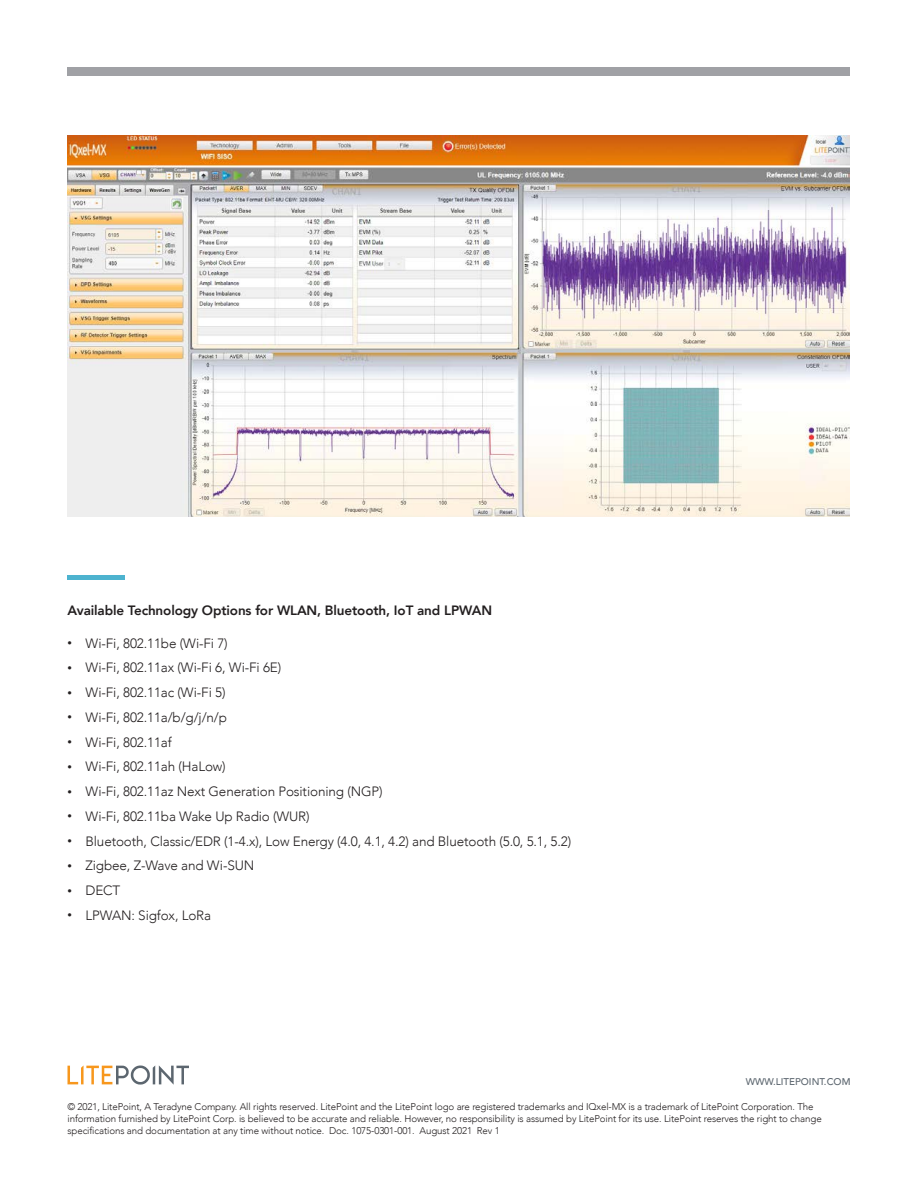
<style>
.page{position:relative;width:918px;height:1188px;background:#fff}
.page>*{position:absolute;margin:0;border:0;box-sizing:border-box;transform-origin:0 0}
.Body_1{font:300 13.5px "Avenir";letter-spacing:-.01em;color:#231f20}
.Body_1-2{font:800 13.5px "Avenir";letter-spacing:-.01em;color:#231f20}
.Folio{font:300 9.75px/12px "Avenir";letter-spacing:-.01em;color:#231f20}
.Folio-2{font:500 9.75px "Avenir";color:#5c666f}
.s1{font-size:9px}
</style>
<div class="page">
<div style="left:68px;top:68px;width:782px;height:8px;background:#a0a1a5"></div>
<svg style="left:67px;top:1065px;width:122px;height:20px"></svg>
<hr style="left:68px;top:575px;width:57px;height:4px;background:#4db3cf">
<img style="left:67px;top:135px;width:782px;height:381px">
<p class="Body_1-2" style="left:68px;top:599px;width:426px">Available Technology Options for WLAN, Bluetooth, IoT and LPWAN</p>
<p class="Body_1" style="left:68px;top:635px;width:162px"><span class="s1">•</span> Wi-Fi, 802.11be (Wi-Fi 7)</p>
<p class="Body_1" style="left:68px;top:660px;width:215px"><span class="s1">•</span> Wi-Fi, 802.11ax (Wi-Fi 6, Wi-Fi 6E)</p>
<p class="Body_1" style="left:68px;top:684px;width:160px"><span class="s1">•</span> Wi-Fi, 802.11ac (Wi-Fi 5)</p>
<p class="Body_1" style="left:68px;top:709px;width:161px"><span class="s1">•</span> Wi-Fi, 802.11a/b/g/j/n/p</p>
<p class="Body_1" style="left:68px;top:734px;width:106px"><span class="s1">•</span> Wi-Fi, 802.11af</p>
<p class="Body_1" style="left:68px;top:759px;width:160px"><span class="s1">•</span> Wi-Fi, 802.11ah (HaLow)</p>
<p class="Body_1" style="left:68px;top:783px;width:317px"><span class="s1">•</span> Wi-Fi, 802.11az Next Generation Positioning (NGP)</p>
<p class="Body_1" style="left:68px;top:808px;width:244px"><span class="s1">•</span> Wi-Fi, 802.11ba Wake Up Radio (WUR)</p>
<p class="Body_1" style="left:68px;top:833px;width:505px"><span class="s1">•</span> Bluetooth, Classic/EDR (1-4.x), Low Energy (4.0, 4.1, 4.2) and Bluetooth (5.0, 5.1, 5.2)</p>
<p class="Body_1" style="left:68px;top:858px;width:188px"><span class="s1">•</span> Zigbee, Z-Wave and Wi-SUN</p>
<p class="Body_1" style="left:68px;top:882px;width:54px"><span class="s1">•</span> DECT</p>
<p class="Body_1" style="left:68px;top:907px;width:145px"><span class="s1">•</span> LPWAN: Sigfox, LoRa</p>
<p class="Folio-2" style="left:746px;top:1073px;width:106px">WWW.LITEPOINT.COM</p>
<p class="Folio" style="left:68px;top:1101px;width:756px">© 2021, LitePoint, A Teradyne Company. All rights reserved. LitePoint and the LitePoint logo are registered trademarks and IQxel-MX is a trademark of LitePoint Corporation. The information furnished by LitePoint Corp. is believed to be accurate and reliable. However, no responsibility is assumed by LitePoint for its use. LitePoint reserves the right to change specifications and documentation at any time without notice. Doc. 1075-0301-001. August 2021 Rev 1</p>
</div>
